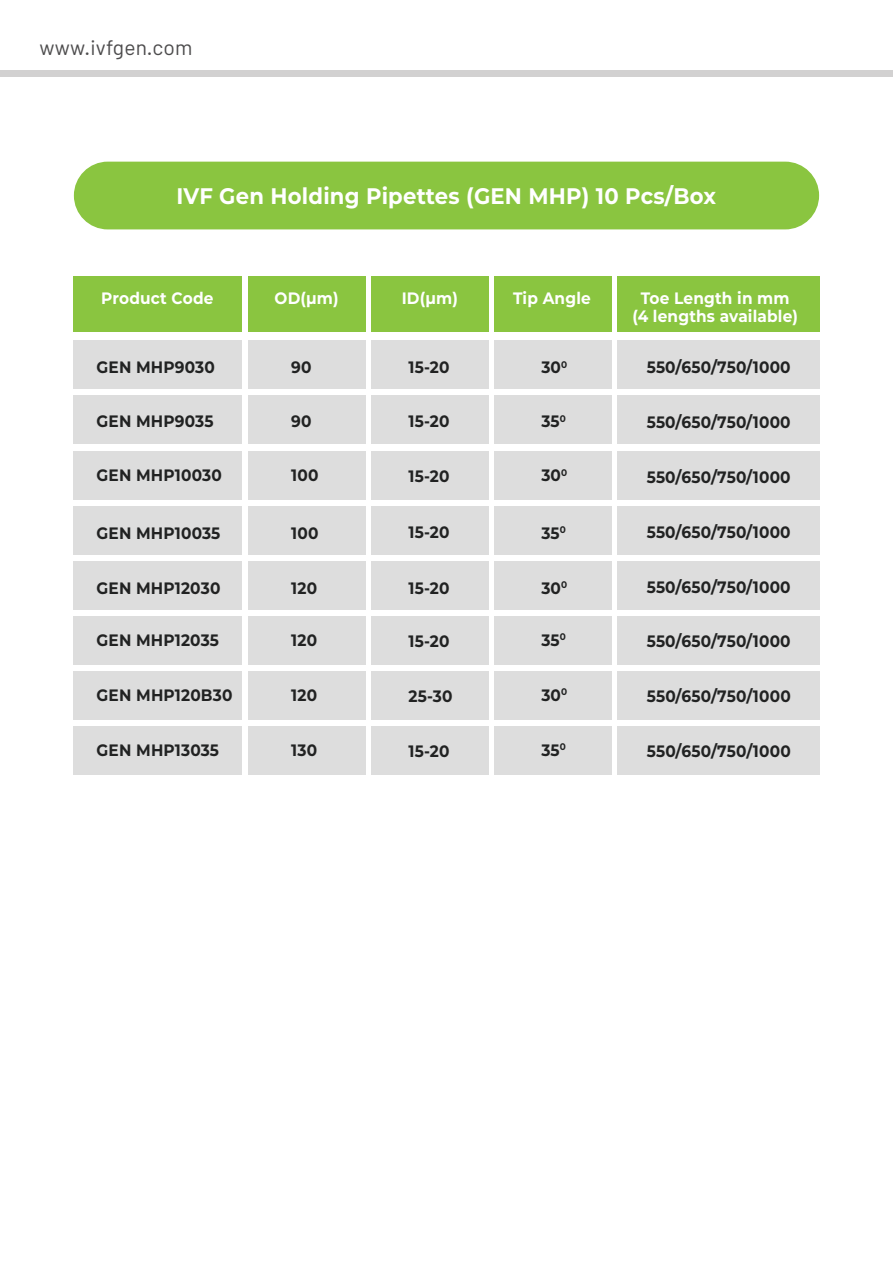
<style>
.page{position:relative;width:893px;height:1263px;background:#fff}
.page>*{position:absolute;margin:0;border:0;box-sizing:border-box;transform-origin:0 0}
.t1{font:700 22.5px "Montserrat";letter-spacing:.01em;color:#fff;scale:.94 1}
.t2{font:21px "Barlow";letter-spacing:.01em;color:#4d4c4d}
.t3{font:700 16.5px "Montserrat";letter-spacing:.01em;color:#212222;scale:.93 1}
.t4{font:700 16.5px/18px "Montserrat";letter-spacing:.01em;color:#fff;text-align:center;scale:.93 1}
</style>
<div class="page">
<div style="left:74px;top:162px;width:745px;height:67px;background:#8ac540;border-radius:34px"></div>
<div style="left:0;top:71px;width:893px;height:6px;background:#d2d1d1"></div>
<div style="left:74px;top:277px;width:168px;height:55px;background:#8ac540"></div>
<div style="left:74px;top:341px;width:168px;height:48px;background:#ddd"></div>
<div style="left:248px;top:277px;width:117px;height:55px;background:#8ac540"></div>
<div style="left:248px;top:341px;width:117px;height:48px;background:#ddd"></div>
<div style="left:372px;top:277px;width:117px;height:55px;background:#8ac540"></div>
<div style="left:372px;top:341px;width:117px;height:48px;background:#ddd"></div>
<div style="left:494px;top:277px;width:118px;height:55px;background:#8ac540"></div>
<div style="left:494px;top:341px;width:118px;height:48px;background:#ddd"></div>
<div style="left:617px;top:277px;width:203px;height:55px;background:#8ac540"></div>
<div style="left:617px;top:341px;width:203px;height:48px;background:#ddd"></div>
<div style="left:74px;top:396px;width:168px;height:48px;background:#ddd"></div>
<div style="left:248px;top:396px;width:117px;height:48px;background:#ddd"></div>
<div style="left:372px;top:396px;width:117px;height:48px;background:#ddd"></div>
<div style="left:494px;top:396px;width:118px;height:48px;background:#ddd"></div>
<div style="left:617px;top:396px;width:203px;height:48px;background:#ddd"></div>
<div style="left:74px;top:451px;width:168px;height:48px;background:#ddd"></div>
<div style="left:248px;top:451px;width:117px;height:48px;background:#ddd"></div>
<div style="left:372px;top:451px;width:117px;height:48px;background:#ddd"></div>
<div style="left:494px;top:451px;width:118px;height:48px;background:#ddd"></div>
<div style="left:617px;top:451px;width:203px;height:48px;background:#ddd"></div>
<div style="left:74px;top:506px;width:168px;height:48px;background:#ddd"></div>
<div style="left:248px;top:506px;width:117px;height:48px;background:#ddd"></div>
<div style="left:372px;top:506px;width:117px;height:48px;background:#ddd"></div>
<div style="left:494px;top:506px;width:118px;height:48px;background:#ddd"></div>
<div style="left:617px;top:506px;width:203px;height:48px;background:#ddd"></div>
<div style="left:74px;top:561px;width:168px;height:48px;background:#ddd"></div>
<div style="left:248px;top:561px;width:117px;height:48px;background:#ddd"></div>
<div style="left:372px;top:561px;width:117px;height:48px;background:#ddd"></div>
<div style="left:494px;top:561px;width:118px;height:48px;background:#ddd"></div>
<div style="left:617px;top:561px;width:203px;height:48px;background:#ddd"></div>
<div style="left:74px;top:616px;width:168px;height:49px;background:#ddd"></div>
<div style="left:248px;top:616px;width:117px;height:49px;background:#ddd"></div>
<div style="left:372px;top:616px;width:117px;height:49px;background:#ddd"></div>
<div style="left:494px;top:616px;width:118px;height:49px;background:#ddd"></div>
<div style="left:617px;top:616px;width:203px;height:49px;background:#ddd"></div>
<div style="left:74px;top:671px;width:168px;height:49px;background:#ddd"></div>
<div style="left:248px;top:671px;width:117px;height:49px;background:#ddd"></div>
<div style="left:372px;top:671px;width:117px;height:49px;background:#ddd"></div>
<div style="left:494px;top:671px;width:118px;height:49px;background:#ddd"></div>
<div style="left:617px;top:671px;width:203px;height:49px;background:#ddd"></div>
<div style="left:74px;top:727px;width:168px;height:48px;background:#ddd"></div>
<div style="left:248px;top:727px;width:117px;height:48px;background:#ddd"></div>
<div style="left:372px;top:727px;width:117px;height:48px;background:#ddd"></div>
<div style="left:494px;top:727px;width:118px;height:48px;background:#ddd"></div>
<div style="left:617px;top:727px;width:203px;height:48px;background:#ddd"></div>
<p class="t2" style="left:40px;top:34px;width:155px">www.ivfgen.com</p>
<h1 class="t1" style="left:177px;top:180px;width:576px">IVF Gen Holding Pipettes (GEN MHP) 10 Pcs/Box</h1>
<p class="t4" style="left:101px;top:288px;width:122px">Product Code</p>
<p class="t4" style="left:275px;top:288px;width:70px">OD(μm)</p>
<p class="t4" style="left:402px;top:288px;width:62px">ID(μm)</p>
<p class="t4" style="left:513px;top:288px;width:85px">Tip Angle</p>
<p class="t4" style="left:632px;top:288px;width:180px">Toe Length in mm (4 lengths available)</p>
<p class="t3" style="left:97px;top:356px;width:129px">GEN MHP9030</p>
<p class="t3" style="left:647px;top:356px;width:156px">550/650/750/1000</p>
<p class="t3" style="left:647px;top:411px;width:156px">550/650/750/1000</p>
<p class="t3" style="left:647px;top:465px;width:156px">550/650/750/1000</p>
<p class="t3" style="left:647px;top:520px;width:156px">550/650/750/1000</p>
<p class="t3" style="left:647px;top:575px;width:156px">550/650/750/1000</p>
<p class="t3" style="left:647px;top:629px;width:156px">550/650/750/1000</p>
<p class="t3" style="left:541px;top:356px;width:29px">30<sup>0</sup></p>
<p class="t3" style="left:291px;top:356px;width:23px">90</p>
<p class="t3" style="left:409px;top:356px;width:46px">15-20</p>
<p class="t3" style="left:541px;top:410px;width:28px">35<sup>0</sup></p>
<p class="t3" style="left:97px;top:410px;width:127px">GEN MHP9035</p>
<p class="t3" style="left:291px;top:410px;width:23px">90</p>
<p class="t3" style="left:409px;top:410px;width:46px">15-20</p>
<p class="t3" style="left:541px;top:464px;width:29px">30<sup>0</sup></p>
<p class="t3" style="left:291px;top:464px;width:31px">100</p>
<p class="t3" style="left:97px;top:464px;width:136px">GEN MHP10030</p>
<p class="t3" style="left:409px;top:465px;width:46px">15-20</p>
<p class="t3" style="left:409px;top:520px;width:46px">15-20</p>
<p class="t3" style="left:541px;top:521px;width:28px">35<sup>0</sup></p>
<p class="t3" style="left:97px;top:521px;width:135px">GEN MHP10035</p>
<p class="t3" style="left:291px;top:521px;width:31px">100</p>
<p class="t3" style="left:541px;top:576px;width:29px">30<sup>0</sup></p>
<p class="t3" style="left:541px;top:628px;width:28px">35<sup>0</sup></p>
<p class="t3" style="left:409px;top:576px;width:46px">15-20</p>
<p class="t3" style="left:97px;top:576px;width:135px">GEN MHP12030</p>
<p class="t3" style="left:97px;top:628px;width:133px">GEN MHP12035</p>
<p class="t3" style="left:291px;top:576px;width:29px">120</p>
<p class="t3" style="left:291px;top:628px;width:29px">120</p>
<p class="t3" style="left:409px;top:629px;width:46px">15-20</p>
<p class="t3" style="left:97px;top:683px;width:148px">GEN MHP120B30</p>
<p class="t3" style="left:291px;top:683px;width:29px">120</p>
<p class="t3" style="left:409px;top:684px;width:49px">25-30</p>
<p class="t3" style="left:541px;top:683px;width:29px">30<sup>0</sup></p>
<p class="t3" style="left:647px;top:684px;width:156px">550/650/750/1000</p>
<p class="t3" style="left:97px;top:738px;width:133px">GEN MHP13035</p>
<p class="t3" style="left:291px;top:738px;width:29px">130</p>
<p class="t3" style="left:541px;top:738px;width:28px">35<sup>0</sup></p>
<p class="t3" style="left:647px;top:739px;width:156px">550/650/750/1000</p>
<p class="t3" style="left:409px;top:739px;width:46px">15-20</p>
</div>
